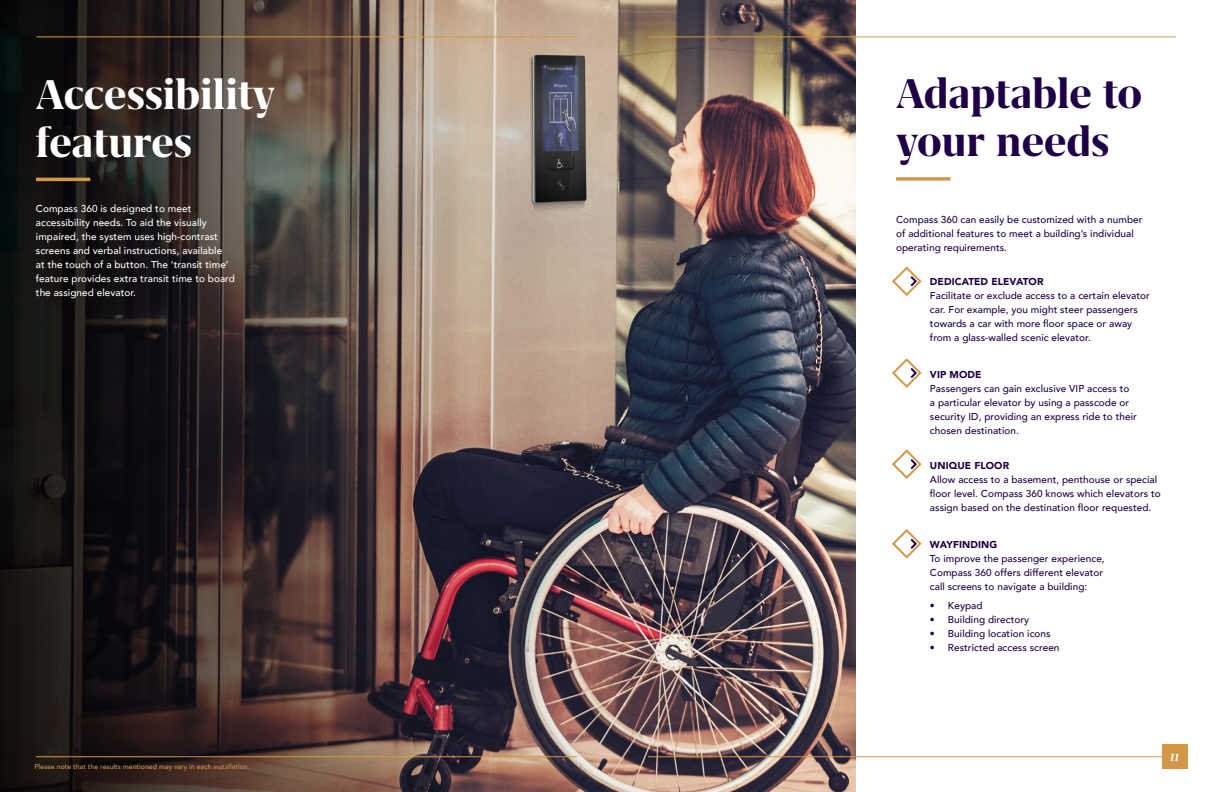
<style>
.page{position:relative;width:1224px;height:792px;background:#fff}
.page>*{position:absolute;margin:0;border:0;box-sizing:border-box;transform-origin:0 0}
.t1{font:700 48px/48px "Grifo M";color:#fff}
.t2{font:700 48px/48px "Grifo M";color:#1f0047}
.t3{font:italic 700 12px "Grifo M";color:#fff}
.t4{font:500 10px/14px "Avenir";letter-spacing:.005em;color:#1f0047}
.t5{font:500 10px/14px "Avenir";letter-spacing:.005em;color:#fff}
.t6{font:900 10px "Avenir";letter-spacing:.01em;color:#1f0047}
.t7{font:500 7px "Avenir";color:#d29847}
</style>
<div class="page">
<img style="left:765px;top:0;width:91px;height:792px">
<img style="left:457px;top:0;width:308px;height:792px">
<svg style="left:0;top:0;width:457px;height:792px;background:#3f3330"></svg>
<hr style="left:648px;top:756px;width:528px;height:1px;background:#d29847">
<hr style="left:36px;top:756px;width:541px;height:1px;background:#d29847">
<div style="left:1162px;top:744px;width:25px;height:25px;background:#d29847"></div>
<hr style="left:648px;top:37px;width:528px;height:1px;background:#d29847">
<hr style="left:37px;top:37px;width:540px;height:1px;background:#d29847">
<svg style="left:896px;top:177px;width:55px;height:4px"></svg>
<svg style="left:892px;top:266px;width:30px;height:30px"></svg>
<svg style="left:892px;top:358px;width:30px;height:30px"></svg>
<svg style="left:892px;top:449px;width:30px;height:30px"></svg>
<svg style="left:892px;top:529px;width:30px;height:30px"></svg>
<hr style="left:36px;top:178px;width:54px;height:3px;background:#d29847">
<h1 class="t1" style="left:36px;top:70px;width:241px">Accessibility features</h1>
<p class="t5" style="left:36px;top:201px;width:201px">Compass 360 is designed to meet accessibility needs. To aid the visually impaired, the system uses high-contrast screens and verbal instructions, available<br>at the touch of a button. The ‘transit time’ feature provides extra transit time to board the assigned elevator.</p>
<p class="t7" style="left:34px;top:761px;width:217px">Please note that the results mentioned may vary in each installation.</p>
<h1 class="t2" style="left:896px;top:70px;width:248px">Adaptable to your needs</h1>
<p class="t4" style="left:896px;top:212px;width:248px">Compass 360 can easily be customized with a number of additional features to meet a building’s individual operating requirements.</p>
<p class="t6" style="left:930px;top:273px;width:115px">DEDICATED ELEVATOR</p>
<p class="t4" style="left:930px;top:288px;width:221px">Facilitate or exclude access to a certain elevator car. For example, you might steer passengers towards a car with more floor space or away from a glass-walled scenic elevator.</p>
<p class="t6" style="left:930px;top:366px;width:53px">VIP MODE</p>
<p class="t4" style="left:930px;top:381px;width:208px">Passengers can gain exclusive VIP access to a particular elevator by using a passcode or security ID, providing an express ride to their chosen destination.</p>
<p class="t6" style="left:930px;top:457px;width:81px">UNIQUE FLOOR</p>
<p class="t4" style="left:930px;top:472px;width:232px">Allow access to a basement, penthouse or special floor level. Compass 360 knows which elevators to assign based on the destination floor requested.</p>
<p class="t6" style="left:930px;top:536px;width:69px">WAYFINDING</p>
<p class="t4" style="left:930px;top:551px;width:176px">To improve the passenger experience,<br>Compass 360 offers different elevator call screens to navigate a building:</p>
<p class="t4" style="left:930px;top:598px;width:54px">• Keypad</p>
<p class="t4" style="left:930px;top:612px;width:101px">• Building directory</p>
<p class="t4" style="left:930px;top:626px;width:122px">• Building location icons</p>
<p class="t4" style="left:930px;top:640px;width:131px">• Restricted access screen</p>
<p class="t3" style="left:1170px;top:751px;width:11px">11</p>
</div>
